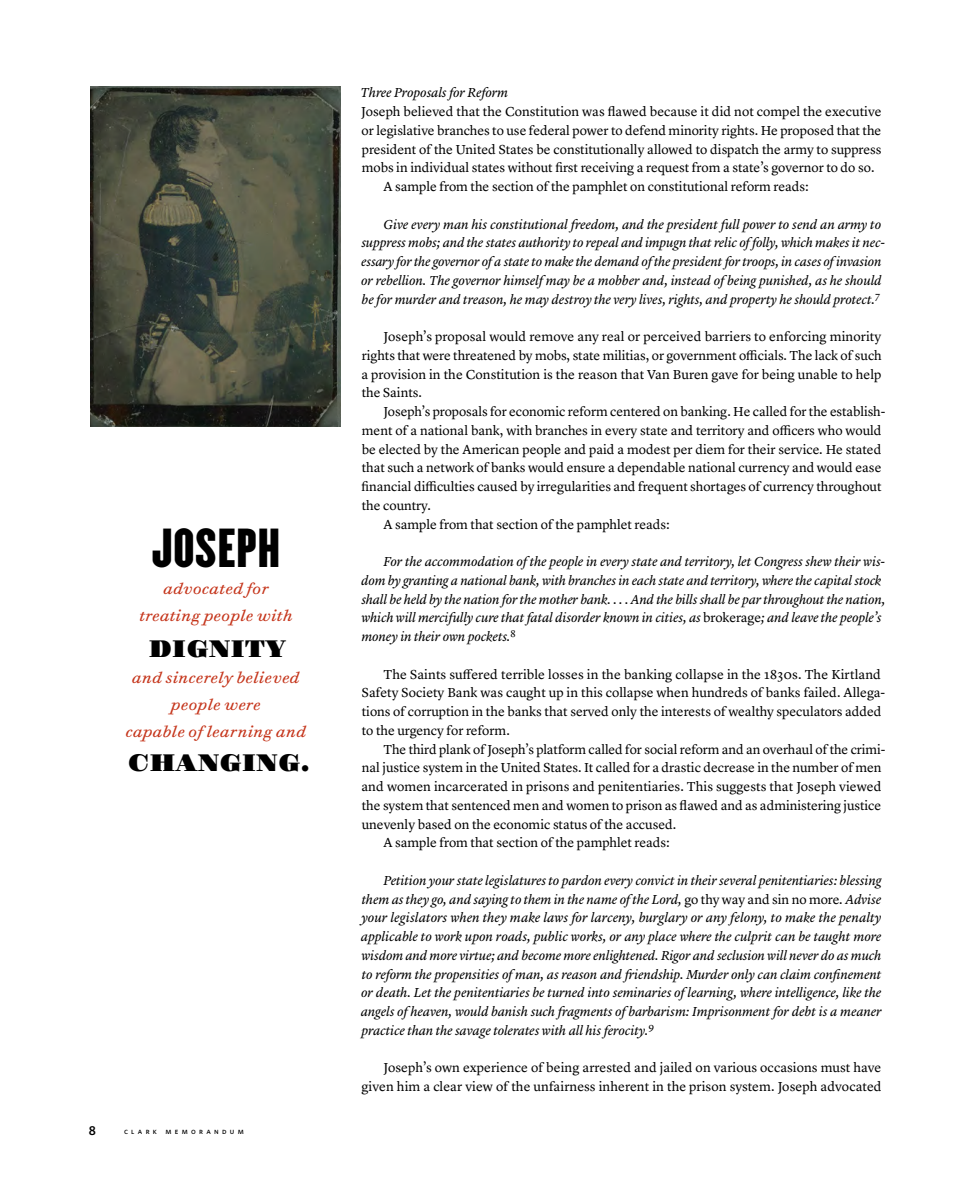
<style>
.page{position:relative;width:972px;height:1188px;background:#fff}
.page>*{position:absolute;margin:0;border:0;box-sizing:border-box;transform-origin:0 0}
.CM_text{font:48px "Champion HTF Lightweight";letter-spacing:.02em;color:#000}
.CM_text-2{font:24px "Gravitas One";letter-spacing:-.005em;color:#000}
.CM_text-3{font:italic 16.5px/27px "Bodoni Six ITC";color:#c5351b;text-align:center}
.CM_text-4{font:13.5px/18.8px "Lyon Text";color:#000}
.CM_text-5{font:italic 13.5px/18.8px "Lyon Text";letter-spacing:-.01em;color:#000}
.t1{font:12.75px "Whitney Semibold SC";color:#000}
.t2{font:8.25px "Whitney Medium SC";letter-spacing:.4em;color:#000}
.s1{font-style:normal}
</style>
<div class="page">
<img style="left:90px;top:87px;width:250px;height:339px">
<p class="CM_text" style="left:152px;top:516px;width:130px">JOSEPH</p>
<p class="CM_text-3" style="left:139px;top:575px;width:155px">advocated for treating people with</p>
<p class="CM_text-2" style="left:148px;top:634px;width:139px">DIGNITY</p>
<p class="CM_text-3" style="left:126px;top:664px;width:182px">and sincerely believed people were<br>capable of learning and</p>
<p class="CM_text-2" style="left:128px;top:748px;width:184px">CHANGING.</p>
<p class="t1" style="left:89px;top:1123px;width:9px">8</p>
<p class="t2" style="left:124px;top:1126px;width:121px">clark memorandum</p>
<p class="CM_text-5" style="left:361px;top:82px;width:149px">Three Proposals for Reform</p>
<p class="CM_text-4" style="left:361px;top:101px;width:522px;text-align:justify">Joseph believed that the Constitution was flawed because it did not compel the executive or legislative branches to use federal power to defend minority rights. He proposed that the president of the United States be constitutionally allowed to dispatch the army to suppress mobs in individual states without first receiving a request from a state’s governor to do so.</p>
<p class="CM_text-4" style="left:384px;top:176px;width:427px">A sample from the section of the pamphlet on constitutional reform reads:</p>
<p class="CM_text-5" style="left:361px;top:214px;width:526px;text-indent:22px">Give every man his constitutional freedom, and the president full power to send an army to suppress mobs; and the states authority to repeal and impugn that relic of folly, which makes it nec&shy;essary for the governor of a state to make the demand of the president for troops, in cases of invasion or rebellion. The governor himself may be a mobber and, instead of being punished, as he should be for murder and treason, he may destroy the very lives, rights, and property he should protect.<sup>7</sup></p>
<p class="CM_text-4" style="left:361px;top:326px;width:522px;text-align:justify;text-indent:22px">Joseph’s proposal would remove any real or perceived barriers to enforcing minority rights that were threatened by mobs, state militias, or government officials. The lack of such a provision in the Constitution is the reason that Van Buren gave for being unable to help the Saints.</p>
<p class="CM_text-4" style="left:362px;top:401px;width:525px;text-indent:22px">Joseph’s proposals for economic reform centered on banking. He called for the establish&shy;ment of a national bank, with branches in every state and territory and officers who would be elected by the American people and paid a modest per diem for their service. He stated that such a network of banks would ensure a dependable national currency and would ease financial difficulties caused by irregularities and frequent shortages of currency throughout the country.</p>
<p class="CM_text-4" style="left:384px;top:514px;width:288px">A sample from that section of the pamphlet reads:</p>
<p class="CM_text-5" style="left:361px;top:551px;width:526px;text-indent:22px">For the accommodation of the people in every state and territory, let Congress shew their wis&shy;dom by granting a national bank, with branches in each state and territory, where the capital stock shall be held by the nation for the mother bank. . . . And the bills shall be par throughout the nation, which will mercifully cure that fatal disorder known in cities, as <span class="s1">brokerage</span>; and leave the people’s money in their own pockets.<sup>8</sup></p>
<p class="CM_text-4" style="left:362px;top:664px;width:525px;text-indent:22px">The Saints suffered terrible losses in the banking collapse in the 1830s. The Kirtland Safety Society Bank was caught up in this collapse when hundreds of banks failed. Allega&shy;tions of corruption in the banks that served only the interests of wealthy speculators added to the urgency for reform.</p>
<p class="CM_text-4" style="left:361px;top:739px;width:526px;text-indent:22px">The third plank of Joseph’s platform called for social reform and an overhaul of the crimi&shy;nal justice system in the United States. It called for a drastic decrease in the number of men and women incarcerated in prisons and penitentiaries. This suggests that Joseph viewed the system that sentenced men and women to prison as flawed and as administering justice unevenly based on the economic status of the accused.</p>
<p class="CM_text-4" style="left:384px;top:832px;width:288px">A sample from that section of the pamphlet reads:</p>
<p class="CM_text-5" style="left:361px;top:870px;width:523px;text-align:justify;text-indent:23px">Petition your state legislatures to pardon every convict in their several penitentiaries: blessing them as they go, and saying to them in the name of the Lord, <span class="s1">go thy way and sin no more</span>. Advise your legislators when they make laws for larceny, burglary or any felony, to make the penalty applicable to work upon roads, public works, or any place where the culprit can be taught more wisdom and more virtue; and become more enlightened. Rigor and seclusion will never do as much to reform the propensities of man, as reason and friendship. Murder only can claim confinement or death. Let the penitentiaries be turned into seminaries of learning, where intelligence, like the angels of heaven, would banish such fragments of barbarism: Imprisonment for debt is a meaner practice than the savage tolerates with all his ferocity.<sup>9</sup></p>
<p class="CM_text-4" style="left:362px;top:1057px;width:522px;text-align:right">Joseph’s own experience of being arrested and jailed on various occasions must have given him a clear view of the unfairness inherent in the prison system. Joseph advocated</p>
</div>
